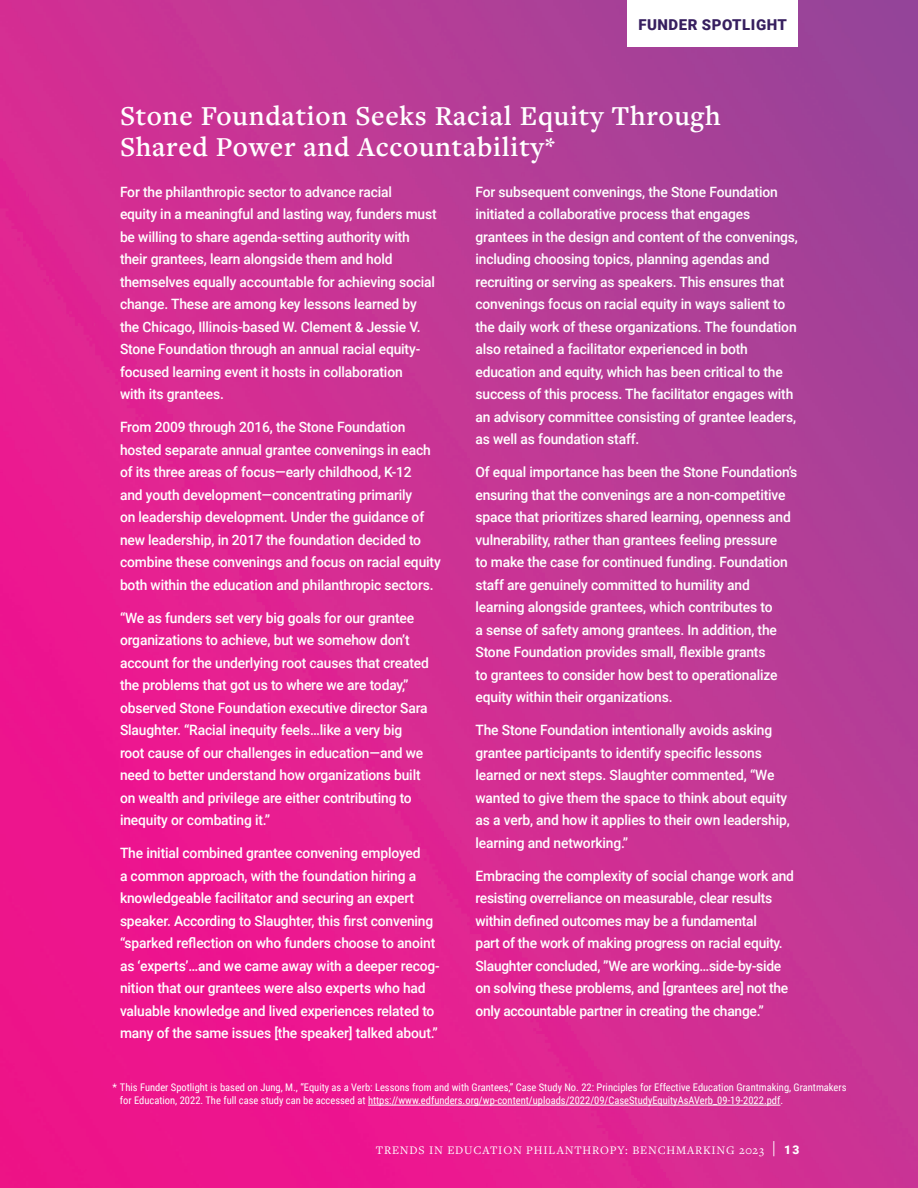
<style>
.page{position:relative;width:918px;height:1188px;background:#fff}
.page>*{position:absolute;margin:0;border:0;box-sizing:border-box;transform-origin:0 0}
.t1{font:600 28.5px/31.5px "Freight Text Pro";letter-spacing:.025em;color:#fff}
.t2{font:900 15px "Roboto";letter-spacing:.035em;color:#371f5f}
.t3{font:500 14.25px/22.5px "Roboto";letter-spacing:-.01em;color:#fff}
.t4{font:12px "Freight Text Pro";letter-spacing:.07em;color:#fff}
.t5{font:10.5px/13.5px "Roboto Condensed";color:#fff}
.s1{font-family:"Roboto";font-size:18px}
.s2{font-family:"Roboto";font-weight:900}
</style>
<div class="page">
<img style="left:0;top:0;width:918px;height:1188px">
<div style="left:627px;top:0;width:171px;height:46px;background:#fff"></div>
<hr style="left:368px;top:1105px;width:412px;height:1px;background:#fff">
<p class="t2" style="left:638px;top:14px;width:150px">FUNDER SPOTLIGHT</p>
<h1 class="t1" style="left:120px;top:99px;width:602px">Stone Foundation Seeks Racial Equity Through<br>Shared Power and Accountability*</h1>
<p class="t3" style="left:120px;top:180px;width:318px">For the philanthropic sector to advance racial<br>equity in a meaningful and lasting way, funders must be willing to share agenda-setting authority with their grantees, learn alongside them and hold themselves equally accountable for achieving social change. These are among key lessons learned by the Chicago, Illinois-based W. Clement &amp; Jessie V.<br>Stone Foundation through an annual racial equity&shy;focused learning event it hosts in collaboration<br>with its grantees.</p>
<p class="t3" style="left:120px;top:416px;width:322px">From 2009 through 2016, the Stone Foundation hosted separate annual grantee convenings in each of its three areas of focus—early childhood, K-12<br>and youth development—concentrating primarily<br>on leadership development. Under the guidance of new leadership, in 2017 the foundation decided to combine these convenings and focus on racial equity both within the education and philanthropic sectors.</p>
<p class="t3" style="left:120px;top:606px;width:311px">“We as funders set very big goals for our grantee organizations to achieve, but we somehow don’t account for the underlying root causes that created the problems that got us to where we are today,” observed Stone Foundation executive director Sara Slaughter. “Racial inequity feels…like a very big root cause of our challenges in education—and we need to better understand how organizations built on wealth and privilege are either contributing to inequity or combating it.”</p>
<p class="t3" style="left:120px;top:842px;width:321px">The initial combined grantee convening employed<br>a common approach, with the foundation hiring a knowledgeable facilitator and securing an expert speaker. According to Slaughter, this first convening “sparked reflection on who funders choose to anoint as ‘experts’…and we came away with a deeper recog&shy;nition that our grantees were also experts who had valuable knowledge and lived experiences related to many of the same issues [the speaker] talked about.”</p>
<p class="t3" style="left:476px;top:180px;width:324px">For subsequent convenings, the Stone Foundation initiated a collaborative process that engages grantees in the design and content of the convenings, including choosing topics, planning agendas and recruiting or serving as speakers. This ensures that convenings focus on racial equity in ways salient to the daily work of these organizations. The foundation also retained a facilitator experienced in both education and equity, which has been critical to the success of this process. The facilitator engages with an advisory committee consisting of grantee leaders, as well as foundation staff.</p>
<p class="t3" style="left:476px;top:461px;width:323px">Of equal importance has been the Stone Foundation’s ensuring that the convenings are a non-competitive space that prioritizes shared learning, openness and vulnerability, rather than grantees feeling pressure<br>to make the case for continued funding. Foundation staff are genuinely committed to humility and learning alongside grantees, which contributes to<br>a sense of safety among grantees. In addition, the Stone Foundation provides small, flexible grants<br>to grantees to consider how best to operationalize equity within their organizations.</p>
<p class="t3" style="left:476px;top:719px;width:316px">The Stone Foundation intentionally avoids asking grantee participants to identify specific lessons learned or next steps. Slaughter commented, “We wanted to give them the space to think about equity as a verb, and how it applies to their own leadership, learning and networking.”</p>
<p class="t3" style="left:476px;top:864px;width:320px">Embracing the complexity of social change work and resisting overreliance on measurable, clear results within defined outcomes may be a fundamental<br>part of the work of making progress on racial equity.<br>Slaughter concluded, ”We are working…side-by-side on solving these problems, and [grantees are] not the only accountable partner in creating the change.”</p>
<p class="t5" style="left:120px;top:1080px;width:728px;text-indent:-7px">* This Funder Spotlight is based on Jung, M., “Equity as a Verb: Lessons from and with Grantees,” Case Study No. 22: Principles for Effective Education Grantmaking, Grantmakers for Education, 2022. The full case study can be accessed at https://www.edfunders.org/wp-content/uploads/2022/09/CaseStudyEquityAsAVerb_09-19-2022.pdf.</p>
<p class="t4" style="left:376px;top:1142px;width:425px">TRENDS IN EDUCATION PHILANTHROPY: BENCHMARKING 2023 <span class="s1">|</span> <span class="s2">13</span></p>
</div>
